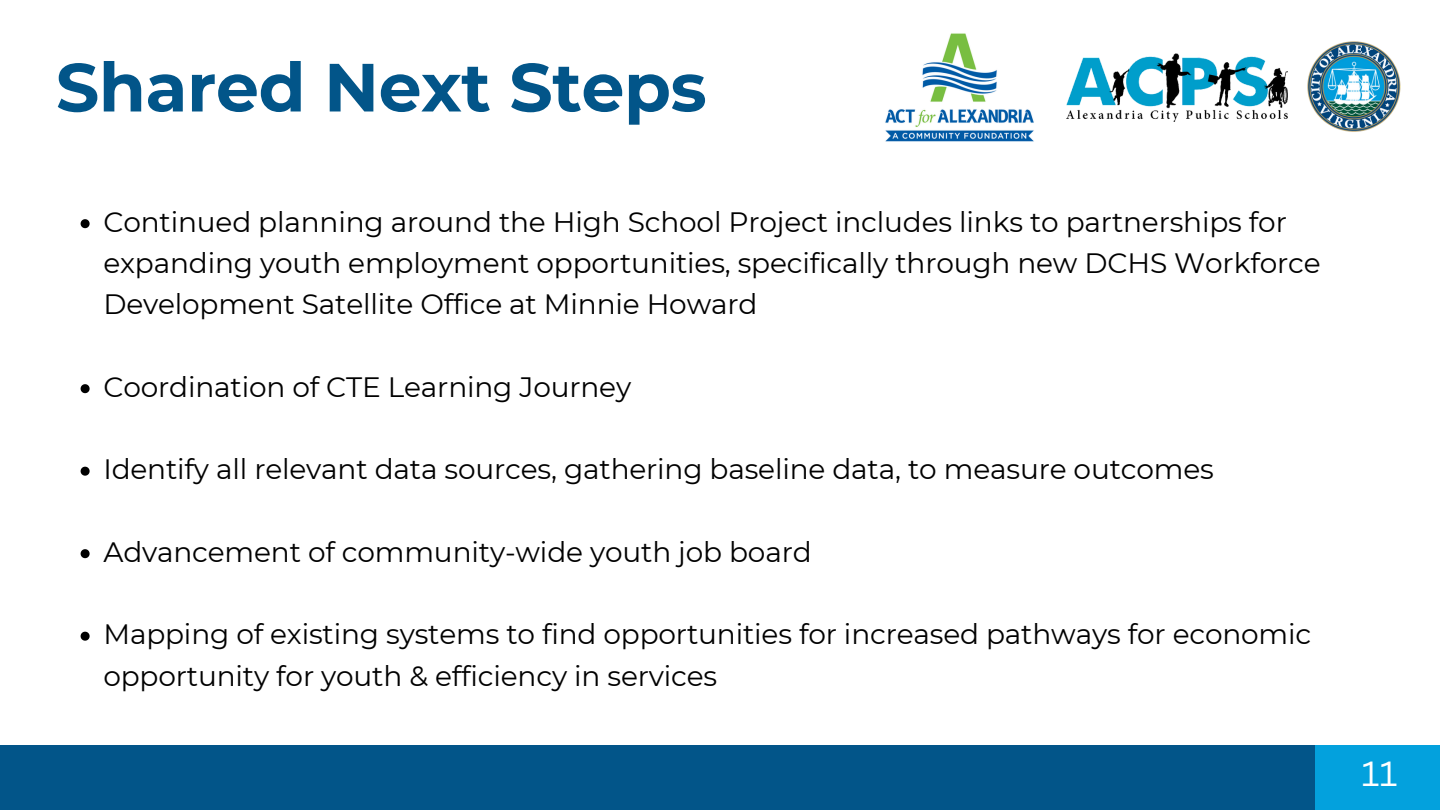
<style>
.page{position:relative;width:1440px;height:810px;background:#fff}
.page>*{position:absolute;margin:0;border:0;box-sizing:border-box;transform-origin:0 0}
.t1{font:700 68.1px "Montserrat";letter-spacing:-.005em;color:#025589}
.t2{font:34px "Canva Sans";color:#fff}
.t3{font:28px/41.2px "Montserrat";letter-spacing:-.005em;color:#000}
</style>
<div class="page">
<img style="left:1307px;top:41px;width:94px;height:91px">
<img style="left:1066px;top:53px;width:221px;height:69px">
<svg style="left:81px;top:219px;width:9px;height:9px"></svg>
<svg style="left:81px;top:384px;width:9px;height:9px"></svg>
<svg style="left:81px;top:467px;width:9px;height:9px"></svg>
<svg style="left:81px;top:549px;width:9px;height:9px"></svg>
<svg style="left:81px;top:632px;width:9px;height:9px"></svg>
<div style="left:0;top:746px;width:1437px;height:64px;background:#025589"></div>
<div style="left:1316px;top:746px;width:124px;height:64px;background:#03a1dd"></div>
<img style="left:885px;top:33px;width:149px;height:109px">
<p class="t1" style="left:56px;top:46px;width:652px">Shared Next Steps</p>
<p class="t3" style="left:103px;top:201px;width:1219px">Continued planning around the High School Project includes links to partnerships for expanding youth employment opportunities, specifically through new DCHS Workforce<br>Development Satellite Office at Minnie Howard</p>
<p class="t3" style="left:103px;top:366px;width:529px">Coordination of CTE Learning Journey</p>
<p class="t3" style="left:103px;top:449px;width:1112px">Identify all relevant data sources, gathering baseline data, to measure outcomes</p>
<p class="t3" style="left:103px;top:531px;width:710px">Advancement of community-wide youth job board</p>
<p class="t3" style="left:103px;top:614px;width:1209px">Mapping of existing systems to find opportunities for increased pathways for economic opportunity for youth &amp; efficiency in services</p>
<p class="t2" style="left:1361px;top:750px;width:38px">11</p>
</div>
